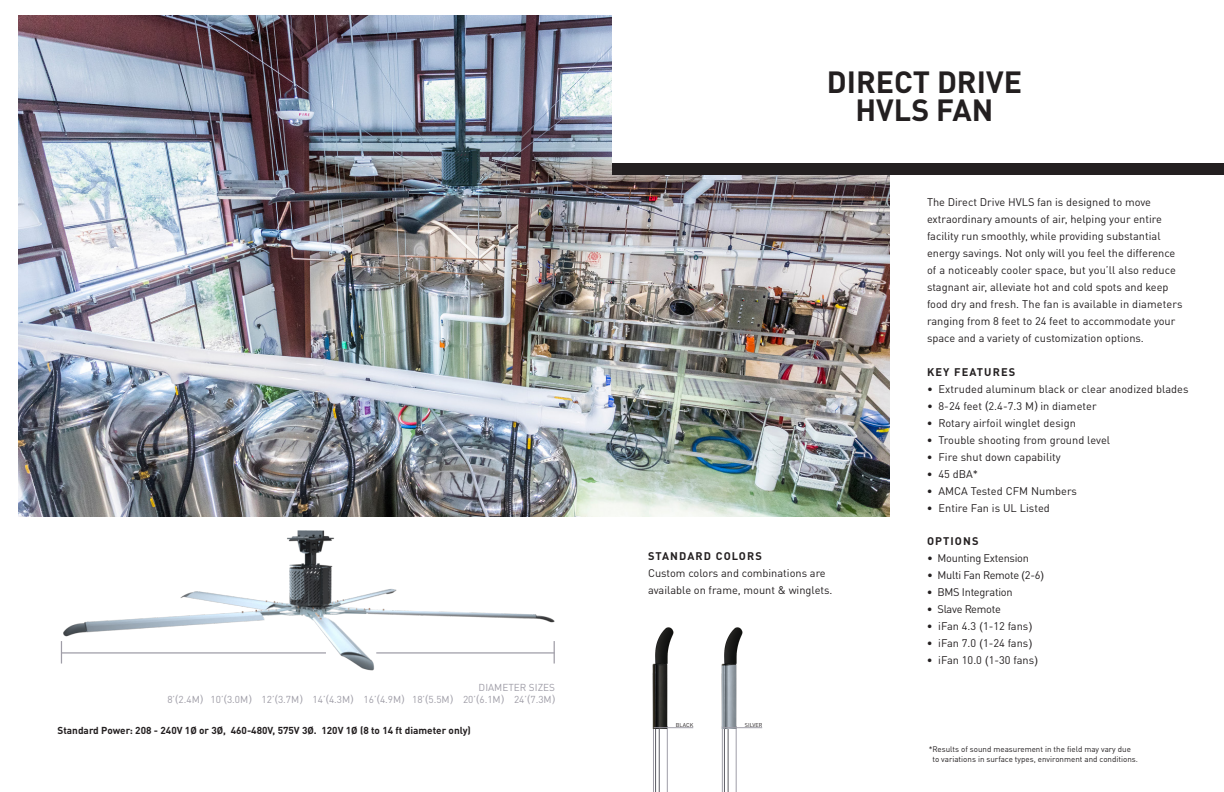
<style>
.page{position:relative;width:1224px;height:792px;background:#fff}
.page>*{position:absolute;margin:0;border:0;box-sizing:border-box;transform-origin:0 0}
.t1{font:700 30.3px "DIN Pro";color:#231f20}
.t2{font:11px/17px "DIN Pro";color:#231f20}
.t3{font:11px "DIN Pro";letter-spacing:-.025em;color:#231f20}
.t4{font:700 11px "DIN Pro";letter-spacing:.1em;color:#231f20}
.t5{font:10px "DIN Pro";color:#9f9da7}
.t6{font:700 10px "DIN Pro";color:#231f20}
.t7{font:8px/9.6px "DIN Pro";color:#231f20}
.t8{font:5.6px "DIN Pro";color:#231f20}
.s1{font-family:"Arial"}
</style>
<div class="page">
<img style="left:18px;top:16px;width:872px;height:500px">
<div style="left:612px;top:0;width:612px;height:173px;background:#fff"></div>
<div style="left:612px;top:163px;width:612px;height:12px;background:#231f20"></div>
<hr style="left:722px;top:726px;width:1px;height:66px;background:#9f9da7">
<hr style="left:736px;top:726px;width:1px;height:66px;background:#9f9da7">
<hr style="left:728px;top:726px;width:1px;height:66px;background:#5c5c63">
<hr style="left:724px;top:726px;width:1px;height:66px;background:#5c5c63">
<img style="left:721px;top:627px;width:22px;height:101px">
<hr style="left:653px;top:726px;width:1px;height:66px;background:#9f9da7">
<hr style="left:667px;top:726px;width:1px;height:66px;background:#9f9da7">
<hr style="left:659px;top:726px;width:1px;height:66px;background:#5c5c63">
<hr style="left:655px;top:726px;width:1px;height:66px;background:#5c5c63">
<img style="left:652px;top:627px;width:22px;height:101px">
<hr style="left:654px;top:727px;width:39px;height:1px;background:#9f9da7">
<hr style="left:722px;top:727px;width:40px;height:1px;background:#9f9da7">
<img style="left:59px;top:488px;width:505px;height:183px">
<p class="t5" style="left:479px;top:680px;width:78px">DIAMETER SIZES</p>
<p class="t5" style="left:167px;top:692px;width:389px">8’<span class="s1">(</span>2.4M<span class="s1">)</span> 10’<span class="s1">(</span>3.0M<span class="s1">)</span> 12’<span class="s1">(</span>3.7M<span class="s1">)</span> 14’<span class="s1">(</span>4.3M<span class="s1">)</span> 16’<span class="s1">(</span>4.9M<span class="s1">)</span> 18’<span class="s1">(</span>5.5M<span class="s1">)</span> 20’<span class="s1">(</span>6.1M<span class="s1">)</span> 24’<span class="s1">(</span>7.3M<span class="s1">)</span></p>
<p class="t6" style="left:58px;top:722px;width:415px">Standard Power: 208 - 240V 1Ø or 3Ø, 460-480V, 575V 3Ø. 120V 1Ø (8 to 14 ft diameter only)</p>
<p class="t1" style="left:827px;top:56px;width:197px">DIRECT DRIVE</p>
<p class="t1" style="left:856px;top:84px;width:139px">HVLS FAN</p>
<p class="t2" style="left:927px;top:193px;width:257px">The Direct Drive HVLS fan is designed to move extraordinary amounts of air, helping your entire facility run smoothly, while providing substantial energy savings. Not only will you feel the difference of a noticeably cooler space, but you’ll also reduce stagnant air, alleviate hot and cold spots and keep food dry and fresh. The fan is available in diameters ranging from 8 feet to 24 feet to accommodate your space and a variety of customization options.</p>
<p class="t4" style="left:648px;top:547px;width:115px">STANDARD COLORS</p>
<p class="t2" style="left:648px;top:563px;width:186px">Custom colors and combinations are available on frame, mount &amp; winglets.</p>
<p class="t8" style="left:676px;top:721px;width:19px">BLACK</p>
<p class="t8" style="left:745px;top:721px;width:19px">SILVER</p>
<p class="t4" style="left:927px;top:362px;width:90px">KEY FEATURES</p>
<p class="t2" style="left:927px;top:379px;width:263px">• Extruded aluminum black or clear anodized blades</p>
<p class="t2" style="left:927px;top:396px;width:171px">• 8-24 feet <span class="s1">(</span>2.4-7.3 M<span class="s1">)</span> in diameter</p>
<p class="t2" style="left:927px;top:413px;width:150px">• Rotary airfoil winglet design</p>
<p class="t2" style="left:927px;top:430px;width:185px">• Trouble shooting from ground level</p>
<p class="t2" style="left:927px;top:447px;width:135px">• Fire shut down capability</p>
<p class="t2" style="left:927px;top:464px;width:52px">• 45 dBA*</p>
<p class="t2" style="left:927px;top:481px;width:152px">• AMCA Tested CFM Numbers</p>
<p class="t2" style="left:927px;top:498px;width:124px">• Entire Fan is UL Listed</p>
<p class="t4" style="left:927px;top:532px;width:53px">OPTIONS</p>
<p class="t3" style="left:927px;top:549px;width:104px">• Mounting Extension</p>
<p class="t3" style="left:927px;top:566px;width:118px">• Multi Fan Remote <span class="s1">(</span>2-6<span class="s1">)</span></p>
<p class="t3" style="left:927px;top:583px;width:87px">• BMS Integration</p>
<p class="t3" style="left:927px;top:600px;width:75px">• Slave Remote</p>
<p class="t2" style="left:927px;top:616px;width:107px">• iFan 4.3 <span class="s1">(</span>1-12 fans<span class="s1">)</span></p>
<p class="t2" style="left:927px;top:633px;width:107px">• iFan 7.0 <span class="s1">(</span>1-24 fans<span class="s1">)</span></p>
<p class="t2" style="left:927px;top:650px;width:112px">• iFan 10.0 <span class="s1">(</span>1-30 fans<span class="s1">)</span></p>
<p class="t7" style="left:932px;top:744px;width:207px;text-indent:-4px">*Results of sound measurement in the field may vary due to variations in surface types, environment and conditions.</p>
</div>
